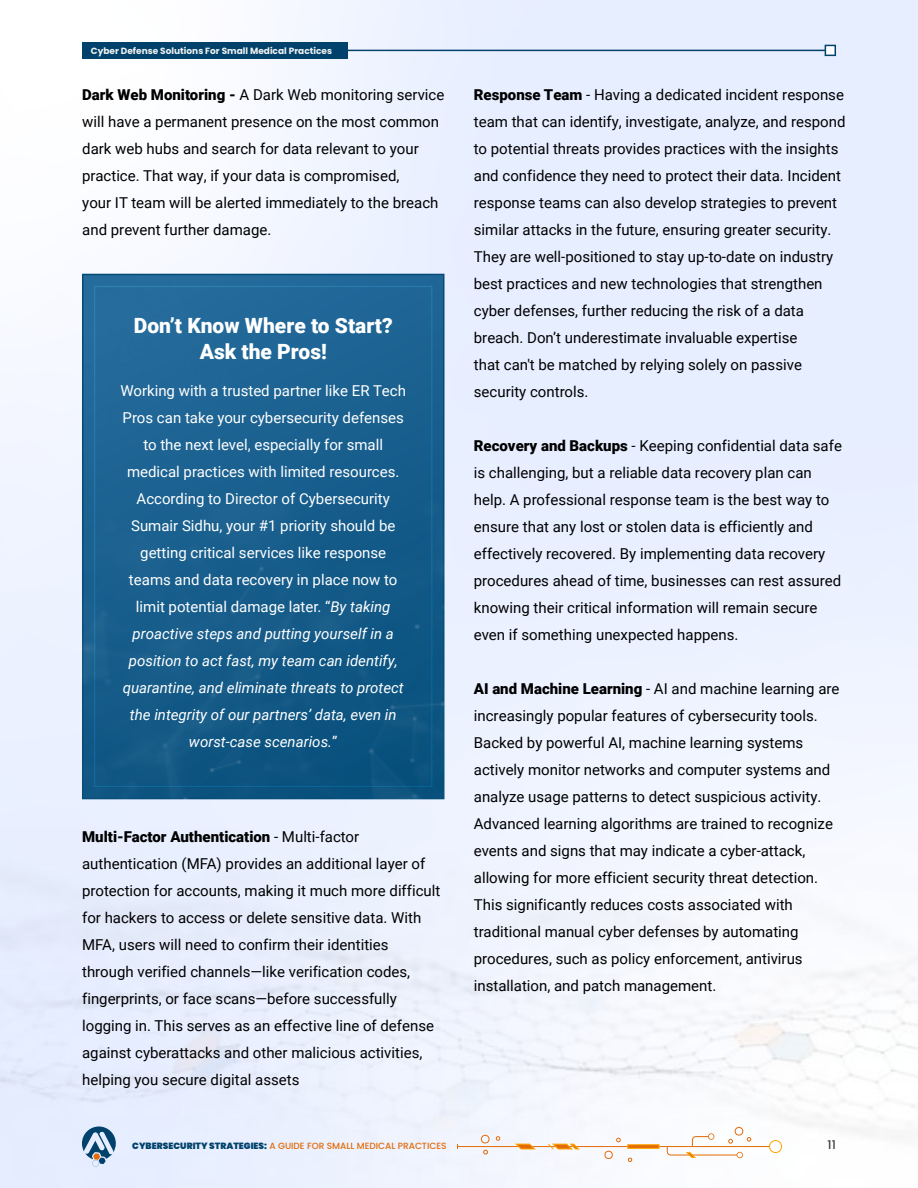
<style>
.page{position:relative;width:918px;height:1188px;background:#fff}
.page>*{position:absolute;margin:0;border:0;box-sizing:border-box;transform-origin:0 0}
.t1{font:900 21px/25.2px "Roboto";color:#fff;text-align:center}
.t2{font:15px/27px "Roboto";color:#000}
.t3{font:15px/27px "Roboto";color:#fff;text-align:center}
.t4{font:500 12px "Poppins";color:#414042}
.t5{font:500 9px "Poppins";color:#e46b09}
.t6{font:700 9px "Poppins";color:#f1f2f2}
.s1{font-weight:900}
.s2{font-style:italic}
.s3{font-weight:900;color:#00426b}
</style>
<div class="page">
<div style="left:0;top:1px;width:918px;height:1186px;background:linear-gradient(to right,#f9fbff,#e2ebff)"></div>
<img style="left:1px;top:673px;width:916px;height:515px">
<svg style="left:603px;top:1151px;width:11px;height:9px"></svg>
<svg style="left:615px;top:1137px;width:7px;height:6px"></svg>
<svg style="left:628px;top:1157px;width:4px;height:5px"></svg>
<div style="left:735px;top:1127px;width:8px;height:8px;border:1px solid #e26b09;border-radius:50%"></div>
<svg style="left:481px;top:1134px;width:9px;height:21px"></svg>
<svg style="left:496px;top:1136px;width:5px;height:5px"></svg>
<hr style="left:457px;top:1146px;width:316px;height:1px;background:#e26b09">
<div style="left:770px;top:1141px;width:12px;height:12px;background:#fff;border-radius:50%"></div>
<div style="left:769px;top:1140px;width:13px;height:13px;border:1px solid #ffa600;border-radius:50%"></div>
<svg style="left:514px;top:1143px;width:22px;height:7px"></svg>
<svg style="left:547px;top:1143px;width:33px;height:7px"></svg>
<svg style="left:667px;top:1133px;width:84px;height:25px"></svg>
<svg style="left:627px;top:1144px;width:32px;height:5px"></svg>
<svg style="left:82px;top:1126px;width:34px;height:41px"></svg>
<hr style="left:234px;top:50px;width:597px;height:1px;background:#00426b">
<svg style="left:825px;top:45px;width:11px;height:11px"></svg>
<div style="left:82px;top:42px;width:266px;height:17px;background:#00426b"></div>
<img style="left:82px;top:274px;width:362px;height:525px">
<p class="t6" style="left:91px;top:47px;width:243px">Cyber Defense Solutions For Small Medical Practices</p>
<p class="t2" style="left:82px;top:83px;width:364px"><span class="s1">Dark Web Monitoring -</span> A Dark Web monitoring service will have a permanent presence on the most common dark web hubs and search for data relevant to your practice. That way, if your data is compromised,<br>your IT team will be alerted immediately to the breach and prevent further damage.</p>
<h1 class="t1" style="left:134px;top:315px;width:261px">Don’t Know Where to Start?<br>Ask the Pros!</h1>
<p class="t3" style="left:120px;top:378px;width:287px">Working with a trusted partner like ER Tech Pros can take your cybersecurity defenses to the next level, especially for small medical practices with limited resources.<br>According to Director of Cybersecurity Sumair Sidhu, your #1 priority should be getting critical services like response teams and data recovery in place now to limit potential damage later. “<span class="s2">By taking proactive steps and putting yourself in a position to act fast, my team can identify, quarantine, and eliminate threats to protect the integrity of our partners’ data, even in worst-case scenarios.</span>”</p>
<p class="t2" style="left:82px;top:824px;width:360px"><span class="s1">Multi-Factor Authentication</span> - Multi-factor authentication (MFA) provides an additional layer of protection for accounts, making it much more difficult for hackers to access or delete sensitive data. With MFA, users will need to confirm their identities through verified channels—like verification codes, fingerprints, or face scans—before successfully logging in. This serves as an effective line of defense against cyberattacks and other malicious activities, helping you secure digital assets</p>
<p class="t2" style="left:474px;top:83px;width:373px"><span class="s1">Response Team</span> - Having a dedicated incident response team that can identify, investigate, analyze, and respond to potential threats provides practices with the insights and confidence they need to protect their data. Incident response teams can also develop strategies to prevent similar attacks in the future, ensuring greater security.<br>They are well-positioned to stay up-to-date on industry best practices and new technologies that strengthen cyber defenses, further reducing the risk of a data breach. Don’t underestimate invaluable expertise<br>that can't be matched by relying solely on passive security controls.</p>
<p class="t2" style="left:474px;top:434px;width:370px"><span class="s1">Recovery and Backups</span> - Keeping confidential data safe is challenging, but a reliable data recovery plan can help. A professional response team is the best way to ensure that any lost or stolen data is efficiently and effectively recovered. By implementing data recovery procedures ahead of time, businesses can rest assured knowing their critical information will remain secure even if something unexpected happens.</p>
<p class="t2" style="left:474px;top:677px;width:367px"><span class="s1">AI and Machine Learning</span> - AI and machine learning are increasingly popular features of cybersecurity tools.<br>Backed by powerful AI, machine learning systems actively monitor networks and computer systems and analyze usage patterns to detect suspicious activity.<br>Advanced learning algorithms are trained to recognize events and signs that may indicate a cyber-attack, allowing for more efficient security threat detection.<br>This significantly reduces costs associated with traditional manual cyber defenses by automating procedures, such as policy enforcement, antivirus installation, and patch management.</p>
<p class="t5" style="left:132px;top:1142px;width:316px"><span class="s3">CYBERSECURITY STRATEGIES:</span> A GUIDE FOR SMALL MEDICAL PRACTICES</p>
<p class="t4" style="left:828px;top:1139px;width:10px">11</p>
</div>
